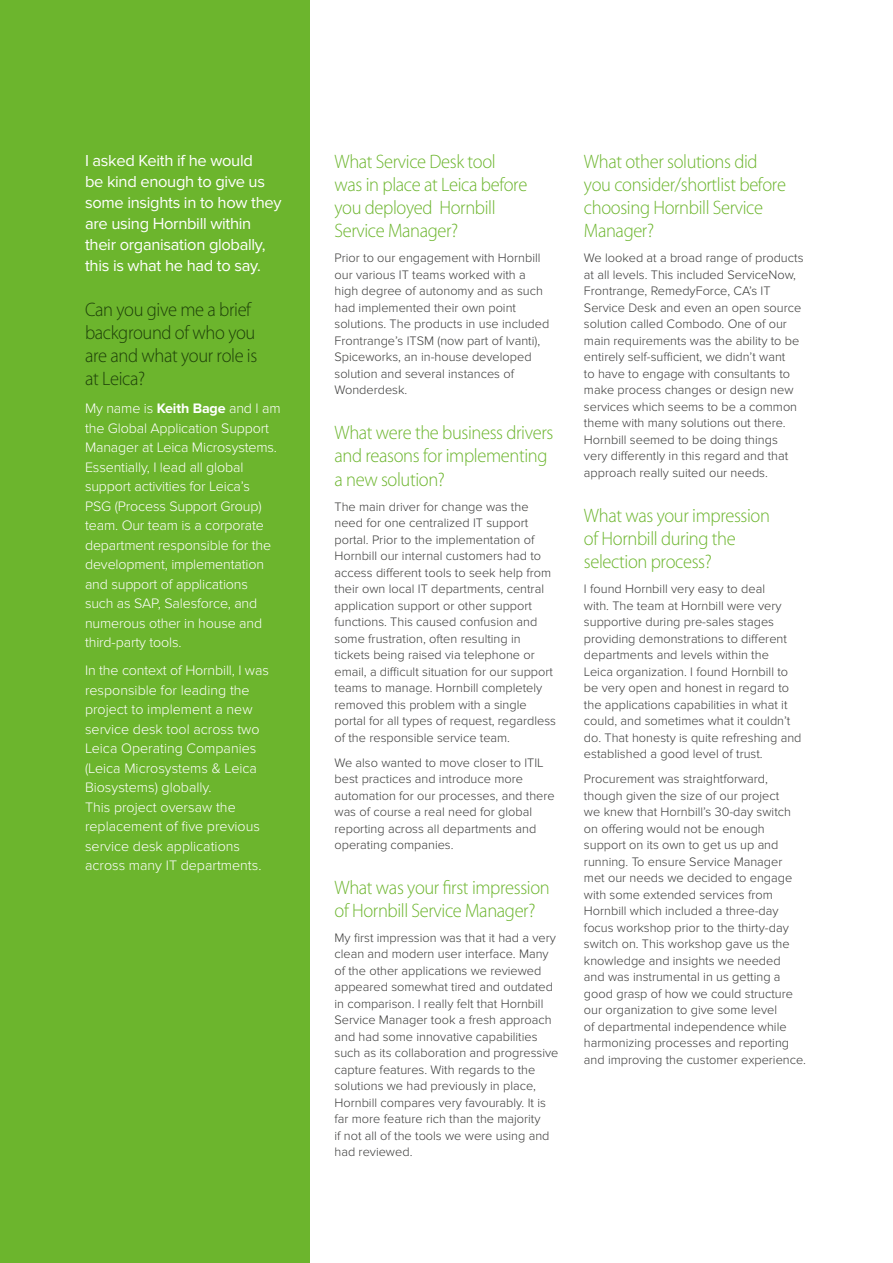
<style>
.page{position:relative;width:893px;height:1263px;background:#fff}
.page>*{position:absolute;margin:0;border:0;box-sizing:border-box;transform-origin:0 0}
.t1{font:19.5px/23.2px "Myriad MM 215 600";letter-spacing:-.02em;color:#6cb52d;scale:.95 1}
.t2{font:19.5px/23.2px "Myriad MM 215 600";letter-spacing:-.02em;color:#1e4009;scale:.95 1}
.t3{font:16.5px/21px "Proxima Nova";letter-spacing:-.02em;color:#fff}
.t4{font:300 14.25px/19.5px "Proxima Nova";letter-spacing:-.01em;color:#fff}
.t5{font:300 12.75px/16.5px "Proxima Nova";color:#3c3c3b}
.s1{font-weight:700}
</style>
<div class="page">
<div style="left:0;top:0;width:309px;height:1263px;background:#6cb52d"></div>
<p class="t3" style="left:85px;top:150px;width:198px">I asked Keith if he would<br>be kind enough to give us some insights in to how they are using Hornbill within their organisation globally, this is what he had to say.</p>
<h1 class="t2" style="left:85px;top:298px;width:183px">Can you give me a brief background of who you are and what your role is at Leica?</h1>
<p class="t4" style="left:85px;top:399px;width:197px">My name is <span class="s1">Keith Bage</span> and I am the Global Application Support<br>Manager at Leica Microsystems.<br>Essentially, I lead all global support activities for Leica’s<br>PSG (Process Support Group) team. Our team is a corporate department responsible for the development, implementation and support of applications<br>such as SAP, Salesforce, and numerous other in house and third-party tools.</p>
<p class="t4" style="left:85px;top:661px;width:185px">In the context of Hornbill, I was responsible for leading the project to implement a new service desk tool across two<br>Leica Operating Companies (Leica Microsystems &amp; Leica<br>Biosystems) globally.<br>This project oversaw the replacement of five previous service desk applications across many IT departments.</p>
<h1 class="t1" style="left:334px;top:151px;width:205px">What Service Desk tool was in place at Leica before you deployed Hornbill<br>Service Manager?</h1>
<p class="t5" style="left:334px;top:250px;width:216px">Prior to our engagement with Hornbill our various IT teams worked with a high degree of autonomy and as such had implemented their own point solutions. The products in use included Frontrange’s ITSM (now part of Ivanti), Spiceworks, an in-house developed solution and several instances of Wonderdesk.</p>
<h1 class="t1" style="left:334px;top:422px;width:232px">What were the business drivers and reasons for implementing a new solution?</h1>
<p class="t5" style="left:334px;top:498px;width:223px">The main driver for change was the need for one centralized IT support portal. Prior to the implementation of Hornbill our internal customers had to access different tools to seek help from their own local IT departments, central application support or other support functions. This caused confusion and some frustration, often resulting in tickets being raised via telephone or email, a difficult situation for our support teams to manage. Hornbill completely removed this problem with a single portal for all types of request, regardless of the responsible service team.</p>
<p class="t5" style="left:334px;top:754px;width:222px">We also wanted to move closer to ITIL best practices and introduce more automation for our processes, and there was of course a real need for global reporting across all departments and operating companies.</p>
<h1 class="t1" style="left:334px;top:876px;width:228px">What was your first impression of Hornbill Service Manager?</h1>
<p class="t5" style="left:334px;top:929px;width:225px">My first impression was that it had a very clean and modern user interface. Many of the other applications we reviewed appeared somewhat tired and outdated in comparison. I really felt that Hornbill Service Manager took a fresh approach and had some innovative capabilities such as its collaboration and progressive capture features. With regards to the solutions we had previously in place, Hornbill compares very favourably. It is far more feature rich than the majority<br>if not all of the tools we were using and had reviewed.</p>
<h1 class="t1" style="left:584px;top:151px;width:214px">What other solutions did you consider/shortlist before choosing Hornbill Service<br>Manager?</h1>
<p class="t5" style="left:584px;top:250px;width:221px">We looked at a broad range of products at all levels. This included ServiceNow, Frontrange, RemedyForce, CA’s IT Service Desk and even an open source solution called Combodo. One of our main requirements was the ability to be entirely self-sufficient, we didn’t want<br>to have to engage with consultants to make process changes or design new services which seems to be a common theme with many solutions out there.<br>Hornbill seemed to be doing things very differently in this regard and that approach really suited our needs.</p>
<h1 class="t1" style="left:584px;top:504px;width:197px">What was your impression of Hornbill during the selection process?</h1>
<p class="t5" style="left:584px;top:581px;width:219px">I found Hornbill very easy to deal<br>with. The team at Hornbill were very supportive during pre-sales stages providing demonstrations to different departments and levels within the<br>Leica organization. I found Hornbill to be very open and honest in regard to the applications capabilities in what it could, and sometimes what it couldn’t do. That honesty is quite refreshing and established a good level of trust.</p>
<p class="t5" style="left:584px;top:771px;width:224px">Procurement was straightforward, though given the size of our project<br>we knew that Hornbill’s 30-day switch on offering would not be enough support on its own to get us up and running. To ensure Service Manager met our needs we decided to engage with some extended services from Hornbill which included a three-day focus workshop prior to the thirty-day switch on. This workshop gave us the knowledge and insights we needed<br>and was instrumental in us getting a good grasp of how we could structure our organization to give some level<br>of departmental independence while harmonizing processes and reporting and improving the customer experience.</p>
</div>
